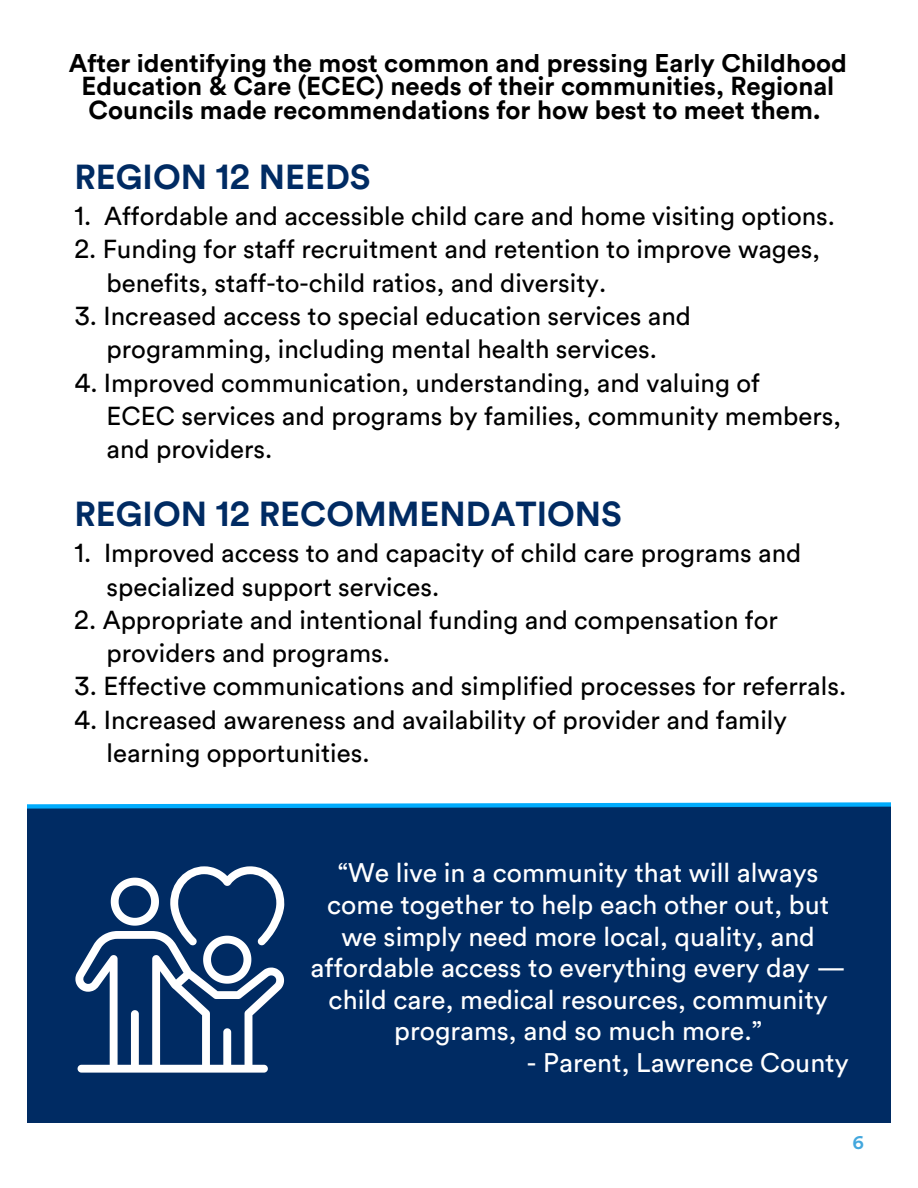
<style>
.page{position:relative;width:918px;height:1188px;background:#fff}
.page>*{position:absolute;margin:0;border:0;box-sizing:border-box;transform-origin:0 0}
.t1{font:700 34.35px "Circular Air Pro";color:#002b63}
.t2{font:26.55px/31.7px "Circular Air Pro";color:#fff;text-align:center}
.t3{font:25.8px/33.3px "Circular Air Pro";color:#000}
.t4{font:700 25.8px/23.7px "Circular Air Pro";color:#000;text-align:center}
.t5{font:700 18px "Circular Air Pro";color:#43a7dd}
</style>
<div class="page">
<div style="left:27px;top:805px;width:864px;height:318px;background:#002b63"></div>
<svg style="left:27px;top:802px;width:864px;height:7px"></svg>
<svg style="left:75px;top:866px;width:209px;height:207px"></svg>
<p class="t4" style="left:69px;top:50px;width:780px">After identifying the most common and pressing Early Childhood<br>Education &amp; Care (ECEC) needs of their communities, Regional<br>Councils made recommendations for how best to meet them.</p>
<h3 class="t1" style="left:74px;top:153px;width:298px">REGION 12 NEEDS</h3>
<p class="t3" style="left:74px;top:198px;width:762px">1. Affordable and accessible child care and home visiting options.</p>
<p class="t3" style="left:107px;top:231px;width:715px;text-indent:-32px">2. Funding for staff recruitment and retention to improve wages, benefits, staff-to-child ratios, and diversity.</p>
<p class="t3" style="left:74px;top:298px;width:618px;text-align:center">3. Increased access to special education services and programming, including mental health services.</p>
<p class="t3" style="left:107px;top:365px;width:736px;text-indent:-32px">4. Improved communication, understanding, and valuing of<br>ECEC services and programs by families, community members, and providers.</p>
<h3 class="t1" style="left:74px;top:490px;width:549px">REGION 12 RECOMMENDATIONS</h3>
<p class="t3" style="left:107px;top:535px;width:696px;text-indent:-32px">1. Improved access to and capacity of child care programs and specialized support services.</p>
<p class="t3" style="left:107px;top:602px;width:673px;text-indent:-32px">2. Appropriate and intentional funding and compensation for providers and programs.</p>
<p class="t3" style="left:74px;top:669px;width:773px">3. Effective communications and simplified processes for referrals.</p>
<p class="t3" style="left:107px;top:702px;width:682px;text-indent:-32px">4. Increased awareness and availability of provider and family learning opportunities.</p>
<p class="t2" style="left:311px;top:856px;width:537px">“We live in a community that will always come together to help each other out, but we simply need more local, quality, and affordable access to everything every day — child care, medical resources, community programs, and so much more.”</p>
<p class="t2" style="left:527px;top:1046px;width:323px">- Parent, Lawrence County</p>
<p class="t5" style="left:853px;top:1130px;width:13px">6</p>
</div>
